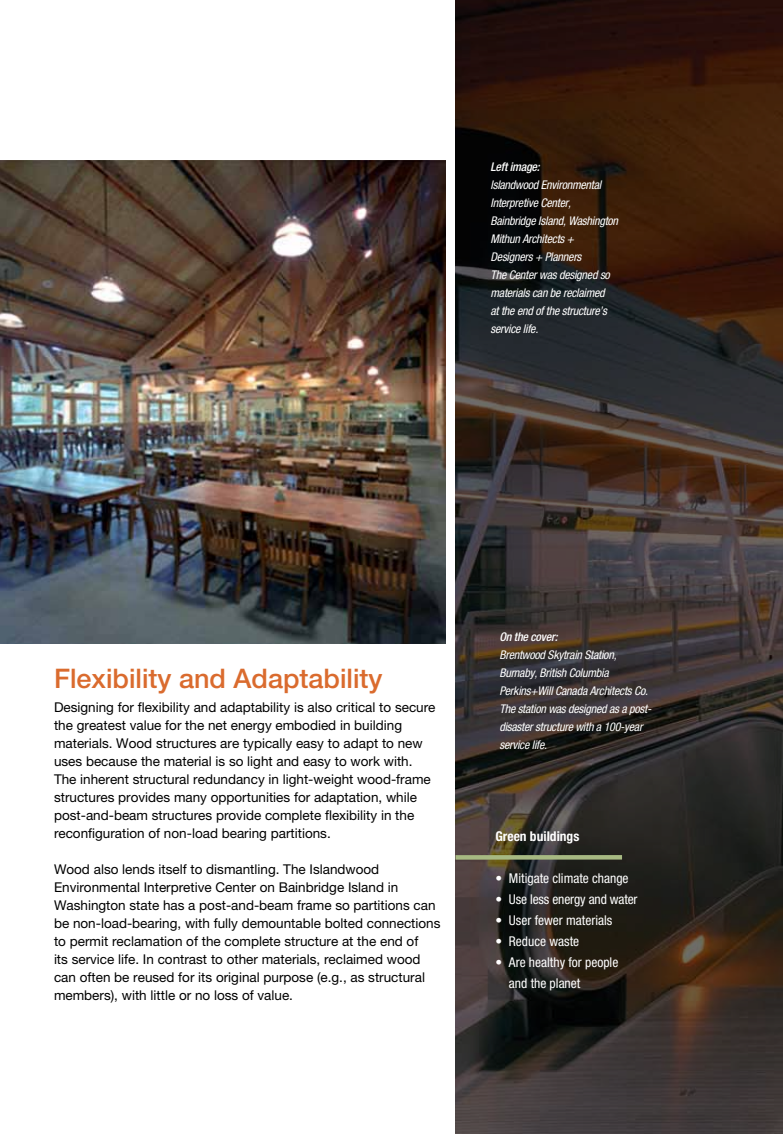
<style>
.page{position:relative;width:783px;height:1134px;background:#fff}
.page>*{position:absolute;margin:0;border:0;box-sizing:border-box;transform-origin:0 0}
.t1{font:500 27px "Helvetica Neue LT Pro";color:#da6b2e}
.t2{font:13.5px/18px "Helvetica Neue LT Pro";color:#000}
.t3{font:condensed 13.5px/21px "Helvetica Neue LT Pro";color:#fff}
.t4{font:700 condensed 13.5px "Helvetica Neue LT Pro";color:#fff}
.t5{font:italic condensed 12px/18px "Helvetica Neue LT Pro";letter-spacing:-.02em;color:#fff}
.t6{font:italic 500 condensed 12px "Helvetica Neue LT Pro";letter-spacing:-.02em;color:#fff}
</style>
<div class="page">
<img style="left:0;top:161px;width:446px;height:482px">
<svg style="left:456px;top:0;width:327px;height:1134px;background:#342923"></svg>
<div style="left:456px;top:855px;width:166px;height:5px;background:#a7b982"></div>
<p class="t6" style="left:490px;top:159px;width:51px">Left image:</p>
<p class="t5" style="left:490px;top:176px;width:129px">Islandwood Environmental<br>Interpretive Center,<br>Bainbridge Island, Washington<br>Mithun Architects +<br>Designers + Planners<br>The Center was designed so materials can be reclaimed<br>at the end of the structure’s service life.</p>
<h1 class="t1" style="left:54px;top:663px;width:330px">Flexibility and Adaptability</h1>
<p class="t2" style="left:54px;top:698px;width:383px">Designing for flexibility and adaptability is also critical to secure the greatest value for the net energy embodied in building materials. Wood structures are typically easy to adapt to new uses because the material is so light and easy to work with.<br>The inherent structural redundancy in light-weight wood-frame structures provides many opportunities for adaptation, while post-and-beam structures provide complete flexibility in the reconfiguration of non-load bearing partitions.</p>
<p class="t2" style="left:54px;top:860px;width:388px">Wood also lends itself to dismantling. The Islandwood Environmental Interpretive Center on Bainbridge Island in Washington state has a post-and-beam frame so partitions can be non-load-bearing, with fully demountable bolted connections to permit reclamation of the complete structure at the end of<br>its service life. In contrast to other materials, reclaimed wood can often be reused for its original purpose (e.g., as structural members), with little or no loss of value.</p>
<p class="t6" style="left:499px;top:630px;width:60px">On the cover:</p>
<p class="t5" style="left:499px;top:646px;width:154px">Brentwood Skytrain Station,<br>Burnaby, British Columbia<br>Perkins+Will Canada Architects Co.<br>The station was designed as a post&shy;disaster structure with a 100-year service life.</p>
<p class="t4" style="left:495px;top:828px;width:85px">Green buildings</p>
<p class="t3" style="left:495px;top:868px;width:135px">• Mitigate climate change</p>
<p class="t3" style="left:495px;top:889px;width:144px">• Use less energy and water</p>
<p class="t3" style="left:495px;top:910px;width:118px">• User fewer materials</p>
<p class="t3" style="left:495px;top:931px;width:85px">• Reduce waste</p>
<p class="t3" style="left:509px;top:952px;width:111px;text-indent:-14px">• Are healthy for people and the planet</p>
</div>
